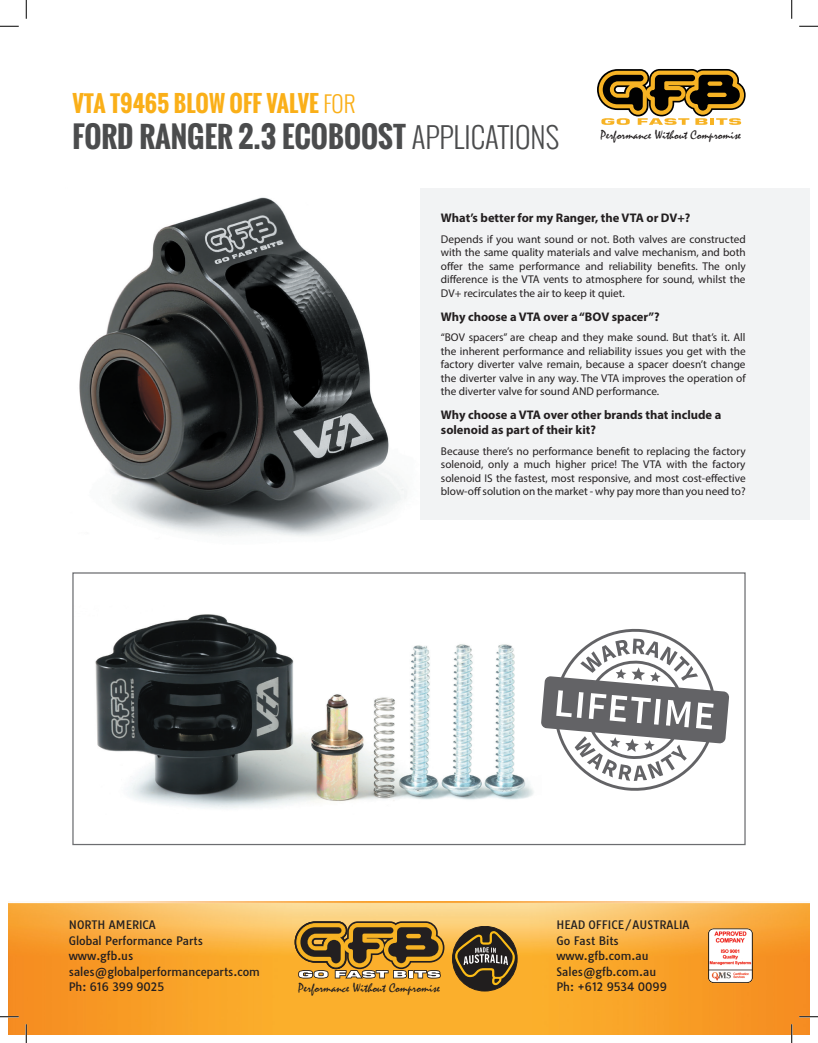
<style>
.page{position:relative;width:818px;height:1043px;background:#fff}
.page>*{position:absolute;margin:0;border:0;box-sizing:border-box;transform-origin:0 0}
.t1{font:700 28.75px "Oswald";color:#4b4c4d}
.t2{font:700 22.5px "Oswald";color:#faaf18}
.t3{font:13px "Mistral";color:#231f20}
.t4{font:12.88px "Mistral";color:#231f20}
.t5{font:700 12.5px/15px "Myriad Pro";color:#231f20}
.t6{font:11.25px/13.5px "Myriad Pro";color:#231f20;text-align:justify}
.t7{font:11.25px "Tauri";color:#231f20}
.s1{font-weight:300}
</style>
<div class="page">
<img style="left:95px;top:614px;width:439px;height:195px">
<img style="left:79px;top:188px;width:348px;height:348px">
<div style="left:419px;top:189px;width:390px;height:331px;background:#f2f3f4"></div>
<svg style="left:597px;top:69px;width:148px;height:56px"></svg>
<img style="left:9px;top:901px;width:800px;height:133px">
<img style="left:707px;top:927px;width:46px;height:56px">
<div style="left:452px;top:926px;width:65px;height:65px;background:#211e1e;border-radius:50%"></div>
<div style="left:452px;top:926px;width:65px;height:65px;border:1px solid #211e1e;border-radius:50%"></div>
<svg style="left:455px;top:931px;width:60px;height:54px"></svg>
<svg style="left:294px;top:921px;width:150px;height:57px;background:#9a7633"></svg>
<svg style="left:541px;top:628px;width:188px;height:163px"></svg>
<div style="left:72px;top:572px;width:673px;height:273px;border:1px solid #6c6d70"></div>
<svg style="left:0;top:25px;width:19px;height:2px"></svg>
<svg style="left:799px;top:25px;width:19px;height:2px"></svg>
<svg style="left:0;top:1015px;width:19px;height:2px"></svg>
<svg style="left:799px;top:1015px;width:19px;height:2px"></svg>
<svg style="left:25px;top:0;width:2px;height:19px"></svg>
<svg style="left:25px;top:1024px;width:2px;height:18px"></svg>
<svg style="left:791px;top:0;width:1px;height:19px"></svg>
<svg style="left:790px;top:1024px;width:2px;height:18px"></svg>
<p class="t2" style="left:72px;top:86px;width:284px">VTA T9465 BLOW OFF VALVE <span class="s1">FOR</span></p>
<p class="t1" style="left:72px;top:115px;width:488px">FORD RANGER 2.3 ECOBOOST <span class="s1">APPLICATIONS</span></p>
<p class="t4" style="left:600px;top:128px;width:142px">Performance Without Compromise</p>
<p class="t5" style="left:441px;top:210px;width:251px">What’s better for my Ranger, the VTA or DV+?</p>
<p class="t6" style="left:441px;top:232px;width:306px">Depends if you want sound or not. Both valves are constructed with the same quality materials and valve mechanism, and both offer the same performance and reliability benefits. The only difference is the VTA vents to atmosphere for sound, whilst the DV+ recirculates the air to keep it quiet.</p>
<p class="t5" style="left:441px;top:308px;width:220px">Why choose a VTA over a “BOV spacer”?</p>
<p class="t6" style="left:441px;top:330px;width:306px">“BOV spacers” are cheap and they make sound. But that’s it. All the inherent performance and reliability issues you get with the factory diverter valve remain, because a spacer doesn’t change the diverter valve in any way. The VTA improves the operation of the diverter valve for sound AND performance.</p>
<p class="t5" style="left:441px;top:407px;width:282px">Why choose a VTA over other brands that include a solenoid as part of their kit?</p>
<p class="t6" style="left:441px;top:444px;width:306px">Because there’s no performance benefit to replacing the factory solenoid, only a much higher price! The VTA with the factory solenoid IS the fastest, most responsive, and most cost-effective blow-off solution on the market - why pay more than you need to?</p>
<p class="t7" style="left:69px;top:918px;width:88px">NORTH AMERICA</p>
<p class="t7" style="left:69px;top:933px;width:136px">Global Performance Parts</p>
<p class="t7" style="left:69px;top:948px;width:66px">www.gfb.us</p>
<p class="t7" style="left:69px;top:964px;width:193px">sales@globalperformanceparts.com</p>
<p class="t7" style="left:69px;top:979px;width:97px">Ph: 616 399 9025</p>
<p class="t3" style="left:298px;top:980px;width:143px">Performance Without Compromise</p>
<p class="t7" style="left:556px;top:918px;width:134px">HEAD OFFICE/AUSTRALIA</p>
<p class="t7" style="left:556px;top:933px;width:64px">Go Fast Bits</p>
<p class="t7" style="left:556px;top:948px;width:94px">www.gfb.com.au</p>
<p class="t7" style="left:556px;top:964px;width:101px">Sales@gfb.com.au</p>
<p class="t7" style="left:556px;top:979px;width:112px">Ph: +612 9534 0099</p>
</div>
